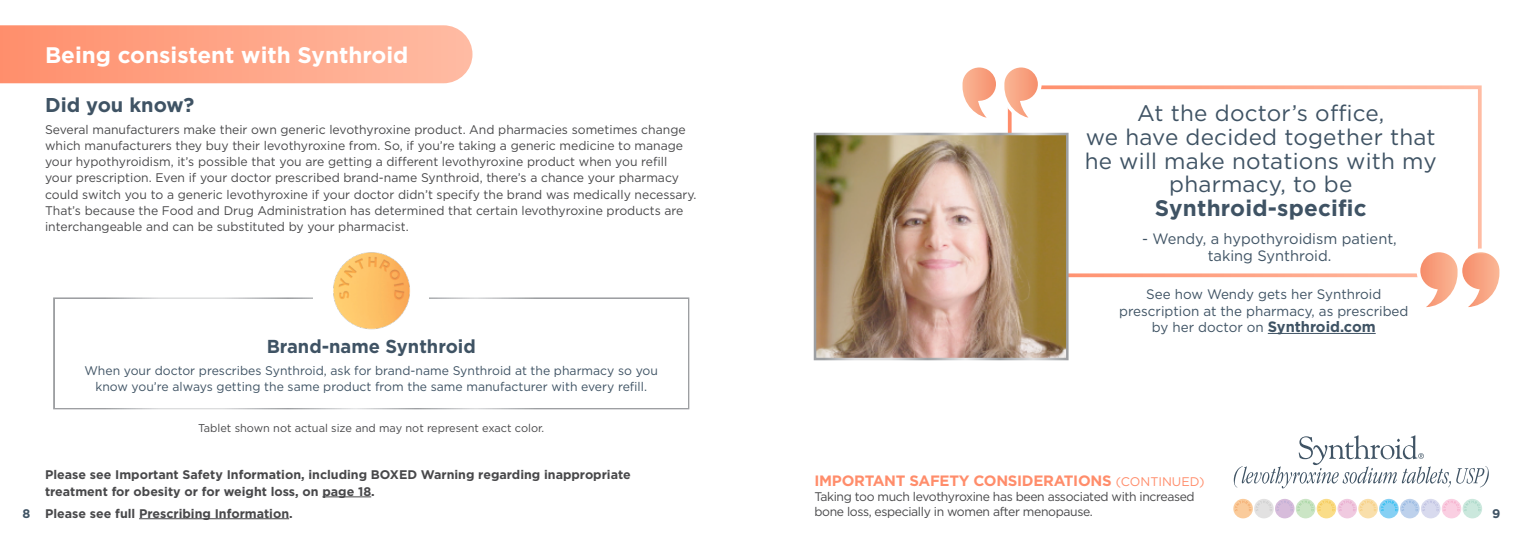
<style>
.page{position:relative;width:1530px;height:540px;background:#fff}
.page>*{position:absolute;margin:0;border:0;box-sizing:border-box;transform-origin:0 0}
.t1{font:22.5px/23.8px "Gotham";letter-spacing:.01em;color:#3f5364;text-align:center}
.t2{font:700 22.5px "Gotham";color:#fff}
.t3{font:700 22.5px "Gotham";letter-spacing:.01em;color:#3f5364}
.t4{font:700 20px "Gotham";color:#3f5364}
.t5{font:700 18.75px "Gotham";color:#3f5364}
.t6{font:15px/16.2px "Gotham";color:#3f5364;text-align:center}
.t7{font:700 15px "Gotham";letter-spacing:-.02em;color:#ff8d6b}
.t8{font:13.75px/16.2px "Gotham";color:#3f5364;text-align:center}
.t9{font:12.5px/16.2px "Gotham";color:#48484a}
.t10{font:700 12.5px/16.2px "Gotham";color:#48484a}
.t11{font:12.5px/16.2px "Gotham";color:#3f5364;text-align:center}
.t12{font:12.5px/15px "Gotham";letter-spacing:-.03em;color:#48484a}
.t13{font:700 12.5px "Gotham";color:#3f5364}
.t14{font:11.25px "Gotham";color:#48484a}
.s1{font-weight:700;font-size:15px}
.s2{color:#3f5364}
.s3{font-weight:400;font-size:12.5px}
</style>
<div class="page">
<div style="left:1233px;top:499px;width:20px;height:19px;background:#facb9b;border-radius:50%"></div>
<div style="left:1254px;top:499px;width:20px;height:19px;background:#e2e1e1;border-radius:50%"></div>
<div style="left:1275px;top:499px;width:20px;height:19px;background:#d7bcdb;border-radius:50%"></div>
<div style="left:1296px;top:499px;width:19px;height:19px;background:#cbe5c5;border-radius:50%"></div>
<div style="left:1317px;top:499px;width:19px;height:19px;background:#fadd89;border-radius:50%"></div>
<div style="left:1337px;top:499px;width:20px;height:19px;background:#f0cae0;border-radius:50%"></div>
<div style="left:1358px;top:499px;width:20px;height:19px;background:#f9dfab;border-radius:50%"></div>
<div style="left:1379px;top:499px;width:20px;height:19px;background:#86d0f4;border-radius:50%"></div>
<div style="left:1400px;top:499px;width:20px;height:19px;background:#bdd1ec;border-radius:50%"></div>
<div style="left:1421px;top:499px;width:19px;height:19px;background:#d8daee;border-radius:50%"></div>
<div style="left:1442px;top:499px;width:19px;height:19px;background:#facfe2;border-radius:50%"></div>
<div style="left:1463px;top:499px;width:19px;height:19px;background:#cbe8dd;border-radius:50%"></div>
<svg style="left:1235px;top:501px;width:246px;height:10px"></svg>
<svg style="left:1234px;top:435px;width:255px;height:53px"></svg>
<div style="left:53px;top:297px;width:636px;height:112px;background:#fff;border:4px solid #fff"></div>
<div style="left:314px;top:280px;width:115px;height:25px;background:#fff"></div>
<svg style="left:0;top:25px;width:472px;height:58px;background:#ffa689"></svg>
<hr style="left:322px;top:497px;width:49px;height:1px;background:#48484a">
<hr style="left:139px;top:518px;width:150px;height:1px;background:#48484a">
<div style="left:1008px;top:85px;width:474px;height:192px;border:4px solid #fff"></div>
<svg style="left:1409px;top:247px;width:91px;height:61px"></svg>
<svg style="left:962px;top:67px;width:84px;height:58px"></svg>
<img style="left:818px;top:137px;width:247px;height:219px">
<div style="left:814px;top:133px;width:255px;height:227px;border:3px solid #fff"></div>
<hr style="left:1268px;top:333px;width:108px;height:1px;background:#3f5364">
<img style="left:333px;top:252px;width:77px;height:77px">
<h1 class="t2" style="left:45px;top:40px;width:365px">Being consistent with Synthroid</h1>
<h2 class="t4" style="left:45px;top:92px;width:151px">Did you know?</h2>
<p class="t9" style="left:45px;top:121px;width:653px">Several manufacturers make their own generic levothyroxine product. And pharmacies sometimes change which manufacturers they buy their levothyroxine from. So, if you’re taking a generic medicine to manage your hypothyroidism, it’s possible that you are getting a different levothyroxine product when you refill your prescription. Even if your doctor prescribed brand-name Synthroid, there’s a chance your pharmacy could switch you to a generic levothyroxine if your doctor didn’t specify the brand was medically necessary.<br>That’s because the Food and Drug Administration has determined that certain levothyroxine products are interchangeable and can be substituted by your pharmacist.</p>
<h1 class="t1" style="left:1085px;top:101px;width:354px">At the doctor’s office,<br>we have decided together that he will make notations with my pharmacy, to be</h1>
<h1 class="t3" style="left:1155px;top:193px;width:213px">Synthroid-specific</h1>
<p class="t6" style="left:1142px;top:231px;width:256px">- Wendy, a hypothyroidism patient, taking Synthroid.</p>
<p class="t8" style="left:1119px;top:286px;width:291px">See how Wendy gets her Synthroid prescription at the pharmacy, as prescribed by her doctor on <span class="s1">Synthroid.com</span></p>
<h3 class="t5" style="left:267px;top:334px;width:211px">Brand-name Synthroid</h3>
<p class="t11" style="left:85px;top:362px;width:575px">When your doctor prescribes Synthroid, ask for brand-name Synthroid at the pharmacy so you know you’re always getting the same product from the same manufacturer with every refill.</p>
<p class="t14" style="left:198px;top:421px;width:348px">Tablet shown not actual size and may not represent exact color.</p>
<p class="t10" style="left:45px;top:467px;width:587px">Please see Important Safety Information, including BOXED Warning regarding inappropriate treatment for obesity or for weight loss, on page 18.</p>
<p class="t10" style="left:22px;top:505px;width:272px"><span class="s2">8</span> Please see full Prescribing Information.</p>
<p class="t13" style="left:1492px;top:505px;width:10px">9</p>
<p class="t7" style="left:814px;top:471px;width:392px">IMPORTANT SAFETY CONSIDERATIONS <span class="s3">(CONTINUED)</span></p>
<p class="t12" style="left:814px;top:489px;width:382px">Taking too much levothyroxine has been associated with increased bone loss, especially in women after menopause.</p>
</div>
